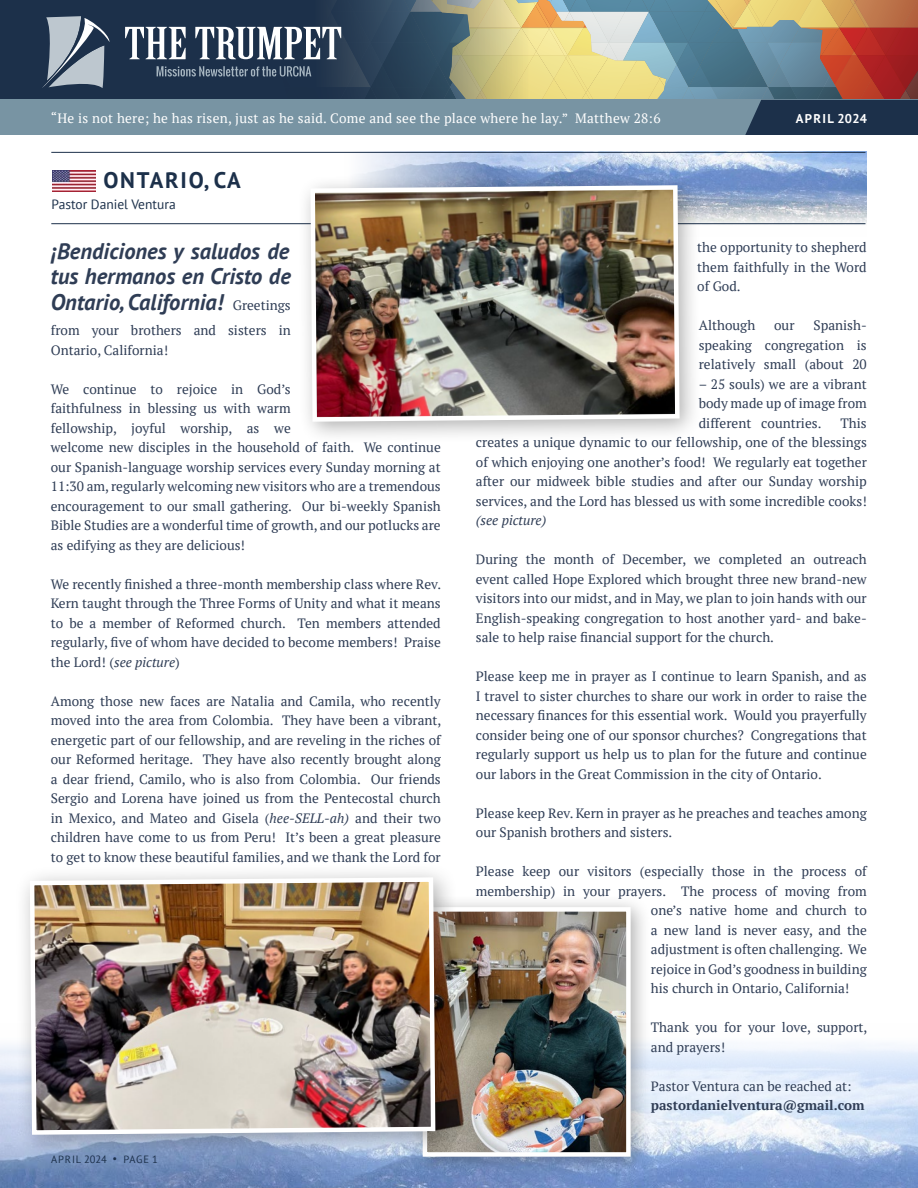
<style>
.page{position:relative;width:918px;height:1188px;background:#fff}
.page>*{position:absolute;margin:0;border:0;box-sizing:border-box;transform-origin:0 0}
.t1{font:italic 700 22.5px/25.5px "PT Sans";color:#2f3d55;text-align:justify}
.t2{font:700 22.5px "PT Sans";letter-spacing:.08em;color:#1c304a}
.t3{font:13.5px/19.5px "PT Serif";color:#2f3d55;text-align:justify}
.t4{font:13.5px "PT Serif";letter-spacing:.02em;color:#fff}
.t5{font:700 13.5px "PT Serif";color:#2f3d55}
.t6{font:13.5px "PT Sans";color:#1c304a}
.t7{font:italic 13.5px "PT Serif";color:#2f3d55}
.t8{font:700 12.75px "PT Sans";letter-spacing:.1em;color:#fff}
.t9{font:10.5px "PT Sans";letter-spacing:.065em;color:#1c304a}
.s1{font-family:"PT Serif";font-weight:400;font-style:normal;font-size:13.5px}
.s2{font-style:italic}
</style>
<div class="page">
<img style="left:362px;top:152px;width:505px;height:73px">
<img style="left:0;top:1043px;width:918px;height:145px">
<div style="left:0;top:0;width:125px;height:100px;background:#1c304a"></div>
<svg style="left:42px;top:15px;width:72px;height:79px;background:#6e7d8d"></svg>
<div style="left:0;top:100px;width:918px;height:35px;background:#7894a3"></div>
<svg style="left:125px;top:0;width:793px;height:135px"></svg>
<div style="left:410px;top:895px;width:241px;height:282px;background:#000;opacity:.31"></div>
<img style="left:460px;top:912px;width:166px;height:240px">
<div style="left:423px;top:907px;width:208px;height:250px;border:4px solid #fff"></div>
<hr style="left:51px;top:223px;width:815px;height:1px;background:#1c304a">
<hr style="left:51px;top:152px;width:815px;height:1px;background:#1c304a">
<div style="left:297px;top:171px;width:405px;height:274px;background:#000;opacity:.31"></div>
<img style="left:308px;top:183px;width:374px;height:241px">
<div style="left:14px;top:862px;width:446px;height:298px;background:#000;opacity:.31"></div>
<img style="left:28px;top:875px;width:410px;height:262px">
<img style="left:53px;top:170px;width:42px;height:22px">
<p class="t4" style="left:51px;top:110px;width:611px">“He is not here; he has risen, just as he said. Come and see the place where he lay.” Matthew 28:6</p>
<p class="t8" style="left:796px;top:110px;width:73px">APRIL 2024</p>
<h1 class="t2" style="left:103px;top:165px;width:139px">ONTARIO, CA</h1>
<p class="t6" style="left:52px;top:196px;width:126px">Pastor Daniel Ventura</p>
<h1 class="t1" style="left:51px;top:238px;width:242px">¡Bendiciones y saludos de tus hermanos en Cristo de Ontario, California! <span class="s1">Greetings</span></h1>
<p class="t3" style="left:51px;top:321px;width:242px">from your brothers and sisters in<br>Ontario, California!</p>
<p class="t3" style="left:51px;top:379px;width:392px;text-align:left">We continue to rejoice in God’s<br>faithfulness in blessing us with warm<br>fellowship, joyful worship, as we<br>welcome new disciples in the household of faith. We continue our Spanish-language worship services every Sunday morning at 11:30 am, regularly welcoming new visitors who are a tremendous encouragement to our small gathering. Our bi-weekly Spanish Bible Studies are a wonderful time of growth, and our potlucks are as edifying as they are delicious!</p>
<p class="t3" style="left:51px;top:574px;width:392px">We recently finished a three-month membership class where Rev.<br>Kern taught through the Three Forms of Unity and what it means to be a member of Reformed church. Ten members attended regularly, five of whom have decided to become members! Praise the Lord! (<span class="s2">see picture</span>)</p>
<p class="t3" style="left:51px;top:691px;width:392px">Among those new faces are Natalia and Camila, who recently moved into the area from Colombia. They have been a vibrant, energetic part of our fellowship, and are reveling in the riches of our Reformed heritage. They have also recently brought along a dear friend, Camilo, who is also from Colombia. Our friends Sergio and Lorena have joined us from the Pentecostal church in Mexico, and Mateo and Gisela (<span class="s2">hee-SELL-ah)</span> and their two children have come to us from Peru! It’s been a great pleasure to get to know these beautiful families, and we thank the Lord for</p>
<p class="t9" style="left:51px;top:1153px;width:108px">APRIL 2024 • PAGE 1</p>
<p class="t3" style="left:697px;top:238px;width:171px">the opportunity to shepherd them faithfully in the Word of God.</p>
<p class="t3" style="left:699px;top:316px;width:58px">Although</p>
<p class="t3" style="left:774px;top:316px;width:22px">our</p>
<p class="t3" style="left:699px;top:316px;width:170px;text-indent:115px">Spanish&shy;speaking congregation is relatively small (about 20</p>
<p class="t3" style="left:699px;top:374px;width:169px">– 25 souls) we are a vibrant body made up of image from different countries.</p>
<p class="t3" style="left:476px;top:413px;width:392px;text-indent:365px">This creates a unique dynamic to our fellowship, one of the blessings of which enjoying one another’s food! We regularly eat together after our midweek bible studies and after our Sunday worship services, and the Lord has blessed us with some incredible cooks!</p>
<p class="t7" style="left:476px;top:512px;width:72px">(see picture)</p>
<p class="t3" style="left:476px;top:550px;width:392px">During the month of December, we completed an outreach event called Hope Explored which brought three new brand-new visitors into our midst, and in May, we plan to join hands with our English-speaking congregation to host another yard- and bake&shy;sale to help raise financial support for the church.</p>
<p class="t3" style="left:476px;top:667px;width:392px">Please keep me in prayer as I continue to learn Spanish, and as I travel to sister churches to share our work in order to raise the necessary finances for this essential work. Would you prayerfully consider being one of our sponsor churches? Congregations that regularly support us help us to plan for the future and continue our labors in the Great Commission in the city of Ontario.</p>
<p class="t3" style="left:476px;top:803px;width:392px">Please keep Rev. Kern in prayer as he preaches and teaches among our Spanish brothers and sisters.</p>
<p class="t3" style="left:476px;top:862px;width:392px">Please keep our visitors (especially those in the process of</p>
<p class="t3" style="left:476px;top:881px;width:392px">membership) in your prayers. The process of moving from</p>
<p class="t3" style="left:651px;top:901px;width:217px">one’s native home and church to</p>
<p class="t3" style="left:651px;top:920px;width:217px">a new land is never easy, and the</p>
<p class="t3" style="left:651px;top:939px;width:217px">adjustment is often challenging. We</p>
<p class="t3" style="left:651px;top:959px;width:217px">rejoice in God’s goodness in building</p>
<p class="t3" style="left:651px;top:978px;width:200px">his church in Ontario, California!</p>
<p class="t3" style="left:651px;top:1017px;width:218px">Thank you for your love, support, and prayers!</p>
<p class="t3" style="left:651px;top:1076px;width:202px">Pastor Ventura can be reached at:</p>
<p class="t5" style="left:651px;top:1097px;width:215px">pastordanielventura@gmail.com</p>
</div>
